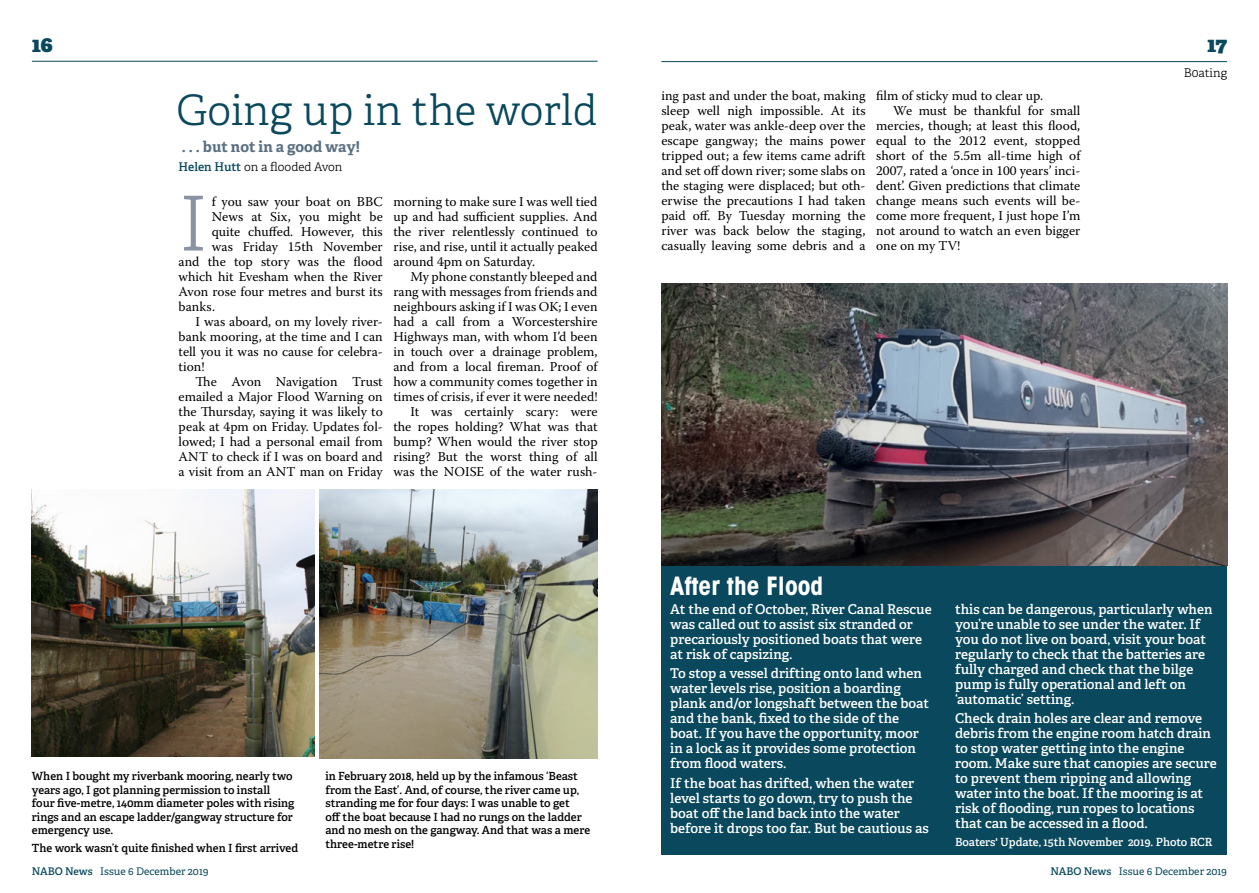
<style>
.page{position:relative;width:1259px;height:893px;background:#fff}
.page>*{position:absolute;margin:0;border:0;box-sizing:border-box;transform-origin:0 0}
.t1{font:300 75.6px "Adelle";color:#8a93a2}
.t2{font:300 42px "Adelle";color:#09485d}
.t3{font:700 condensed 25.5px "Avant Garde";color:#fff}
.t4{font:800 21px "Adelle Web";color:#09485d}
.t5{font:700 15px "Adelle Basic";color:#5b7082}
.t6{font:13.5px/15px "Warnock Pro";color:#000;text-align:justify}
.t7{font:600 13.5px/15px "Adelle";color:#fff}
.t8{font:300 12px "Adelle";color:#000}
.t9{font:600 11.25px/13.5px "Adelle";color:#000}
.t10{font:600 11.25px "Adelle";color:#fff}
.t11{font:10.5px "Adelle Basic";color:#09485d}
.s1{font-weight:600;color:#09485d}
.s2{font-family:"Adelle";font-weight:600}
</style>
<div class="page">
<hr style="left:661px;top:61px;width:566px;height:1px;background:#09485d">
<hr style="left:32px;top:61px;width:565px;height:1px;background:#09485d">
<div style="left:662px;top:566px;width:565px;height:289px;background:#09485d"></div>
<img style="left:661px;top:284px;width:566px;height:282px">
<img style="left:32px;top:489px;width:283px;height:268px">
<img style="left:319px;top:489px;width:278px;height:269px">
<h3 class="t4" style="left:32px;top:35px;width:23px">16</h3>
<h3 class="t4" style="left:1207px;top:35px;width:21px">17</h3>
<h2 class="t2" style="left:176px;top:92px;width:423px">Going up in the world</h2>
<p class="t5" style="left:182px;top:139px;width:180px">. . . but not in a good way!</p>
<p class="t8" style="left:179px;top:161px;width:165px"><span class="s1">Helen Hutt</span> on a flooded Avon</p>
<h1 class="t1" style="left:179px;top:190px;width:31px">I</h1>
<p class="t6" style="left:212px;top:193px;width:173px">f you saw your boat on BBC</p>
<p class="t6" style="left:393px;top:193px;width:206px">morning to make sure I was well tied up and had sufficient supplies. And the river relentlessly continued to rise, and rise, until it actually peaked around 4pm on Saturday.</p>
<p class="t6" style="left:393px;top:268px;width:206px;text-align:right">My phone constantly bleeped and rang with messages from friends and neighbours asking if I was OK; I even had a call from a Worcestershire<br>Highways man, with whom I’d been in touch over a drainage problem, and from a local fireman. Proof of how a community comes together in times of crisis, if ever it were needed!<br>It was certainly scary: were the ropes holding? What was that bump? When would the river stop rising? But the worst thing of all was the NOISE of the water rush-</p>
<p class="t6" style="left:212px;top:208px;width:173px">News at Six, you might be</p>
<p class="t6" style="left:212px;top:223px;width:173px">quite chuffed. However, this</p>
<p class="t6" style="left:212px;top:238px;width:173px">was Friday 15th November</p>
<p class="t6" style="left:179px;top:253px;width:206px">and the top story was the flood</p>
<p class="t6" style="left:179px;top:268px;width:206px">which hit Evesham when the River</p>
<p class="t6" style="left:179px;top:283px;width:206px">Avon rose four metres and burst its</p>
<p class="t6" style="left:179px;top:298px;width:38px">banks.</p>
<p class="t6" style="left:196px;top:313px;width:189px">I was aboard, on my lovely river-</p>
<p class="t6" style="left:179px;top:328px;width:206px">bank mooring, at the time and I can</p>
<p class="t6" style="left:179px;top:343px;width:206px">tell you it was no cause for celebra-</p>
<p class="t6" style="left:179px;top:358px;width:27px">tion!</p>
<p class="t6" style="left:196px;top:373px;width:189px">The Avon Navigation Trust</p>
<p class="t6" style="left:179px;top:388px;width:206px">emailed a Major Flood Warning on</p>
<p class="t6" style="left:179px;top:403px;width:206px">the Thursday, saying it was likely to</p>
<p class="t6" style="left:179px;top:418px;width:206px">peak at 4pm on Friday. Updates fol-</p>
<p class="t6" style="left:179px;top:433px;width:206px">lowed; I had a personal email from</p>
<p class="t6" style="left:179px;top:448px;width:206px">ANT to check if I was on board and</p>
<p class="t6" style="left:179px;top:463px;width:206px">a visit from an ANT man on Friday</p>
<p class="t9" style="left:32px;top:770px;width:264px">When I bought my riverbank mooring, nearly two years ago, I got planning permission to install four five-metre, 140mm diameter poles with rising rings and an escape ladder/gangway structure for emergency use.</p>
<p class="t9" style="left:32px;top:842px;width:268px">The work wasn’t quite finished when I first arrived</p>
<p class="t11" style="left:32px;top:867px;width:178px"><span class="s2">NABO News</span> Issue 6 December 2019</p>
<p class="t9" style="left:325px;top:770px;width:266px">in February 2018, held up by the infamous ‘Beast from the East’. And, of course, the river came up, stranding me for four days: I was unable to get<br>off the boat because I had no rungs on the ladder and no mesh on the gangway. And that was a mere three-metre rise!</p>
<p class="t6" style="left:661px;top:88px;width:206px">ing past and under the boat, making sleep well nigh impossible. At its peak, water was ankle-deep over the escape gangway; the mains power tripped out; a few items came adrift and set off down river; some slabs on the staging were displaced; but oth&shy;erwise the precautions I had taken paid off. By Tuesday morning the river was back below the staging, casually leaving some debris and a</p>
<p class="t6" style="left:876px;top:88px;width:169px">film of sticky mud to clear up.</p>
<p class="t6" style="left:893px;top:103px;width:189px">We must be thankful for small</p>
<p class="t6" style="left:876px;top:118px;width:206px">mercies, though; at least this flood,</p>
<p class="t6" style="left:876px;top:133px;width:206px">equal to the 2012 event, stopped</p>
<p class="t6" style="left:876px;top:148px;width:206px">short of the 5.5m all-time high of</p>
<p class="t6" style="left:876px;top:163px;width:206px">2007, rated a ‘once in 100 years’ inci-</p>
<p class="t6" style="left:876px;top:178px;width:206px">dent’. Given predictions that climate</p>
<p class="t6" style="left:876px;top:193px;width:206px">change means such events will be-</p>
<p class="t6" style="left:876px;top:208px;width:206px">come more frequent, I just hope I’m</p>
<p class="t6" style="left:876px;top:223px;width:206px">not around to watch an even bigger</p>
<p class="t6" style="left:876px;top:238px;width:86px">one on my TV!</p>
<p class="t8" style="left:1183px;top:67px;width:45px">B0ating</p>
<h3 class="t3" style="left:670px;top:569px;width:155px">After the Flood</h3>
<p class="t7" style="left:670px;top:603px;width:263px">At the end of October, River Canal Rescue was called out to assist six stranded or precariously positioned boats that were at risk of capsizing.</p>
<p class="t7" style="left:670px;top:667px;width:260px">To stop a vessel drifting onto land when water levels rise, position a boarding plank and/or longshaft between the boat and the bank, fixed to the side of the boat. If you have the opportunity, moor in a lock as it provides some protection from flood waters.</p>
<p class="t7" style="left:670px;top:776px;width:260px">If the boat has drifted, when the water level starts to go down, try to push the boat off the land back into the water before it drops too far. But be cautious as</p>
<p class="t7" style="left:955px;top:603px;width:259px">this can be dangerous, particularly when you’re unable to see under the water. If you do not live on board, visit your boat regularly to check that the batteries are fully charged and check that the bilge pump is fully operational and left on ‘automatic’ setting.</p>
<p class="t7" style="left:955px;top:712px;width:263px">Check drain holes are clear and remove debris from the engine room hatch drain to stop water getting into the engine room. Make sure that canopies are secure to prevent them ripping and allowing water into the boat. If the mooring is at risk of flooding, run ropes to locations that can be accessed in a flood.</p>
<p class="t10" style="left:955px;top:837px;width:259px">Boaters' Update, 15th November 2019. Photo RCR</p>
<p class="t11" style="left:1050px;top:867px;width:178px"><span class="s2">NABO News</span> Issue 6 December 2019</p>
</div>
